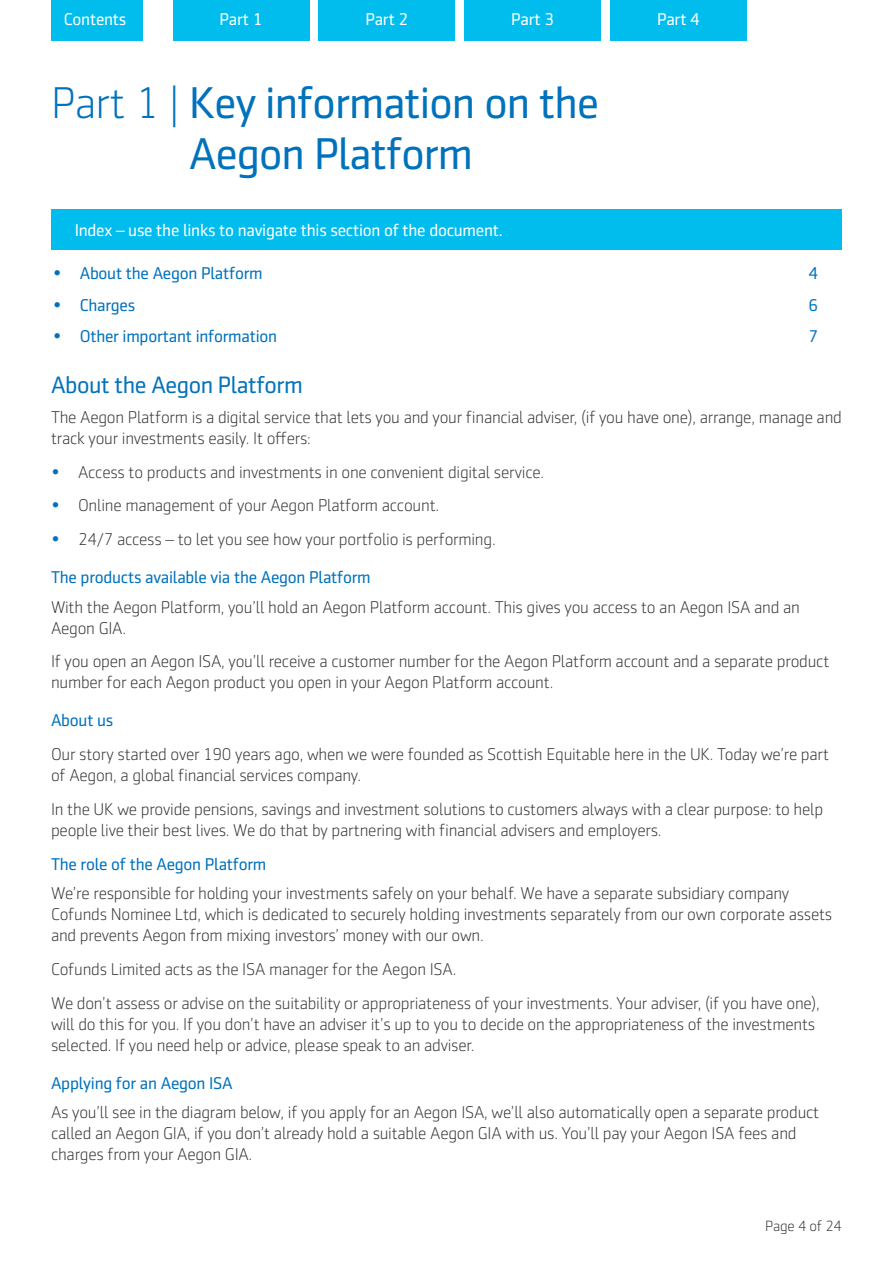
<style>
.page{position:relative;width:893px;height:1263px;background:#fff}
.page>*{position:absolute;margin:0;border:0;box-sizing:border-box;transform-origin:0 0}
.t1{font:45px/51px "Sentico Sans DT";letter-spacing:-.02em;color:#0072bc;text-align:center}
.t2{font:24px "Sentico Sans DT";letter-spacing:-.02em;color:#0072bc}
.t3{font:300 17.25px/21px "Sentico Sans DT";letter-spacing:-.015em;color:#373636}
.t4{font:300 17.25px/33.8px "Sentico Sans DT";letter-spacing:-.015em;color:#383839}
.t5{font:17.25px "Sentico Sans DT";letter-spacing:-.015em;color:#0072bc}
.t6{font:17.25px "Sentico Sans DT";letter-spacing:-.015em;color:#fff}
.t7{font:300 15px "Sentico Sans DT";letter-spacing:-.015em;color:#383839}
.s1{font-weight:300}
.s2{font-size:18px}
.s3{font-weight:400;font-size:18px;color:#0072bc}
.s4{color:#383839}
.s5{font-weight:400;color:#0072bc}
</style>
<div class="page">
<div style="left:173px;top:0;width:136px;height:40px;background:#00bdee"></div>
<div style="left:51px;top:0;width:91px;height:40px;background:#00bdee"></div>
<div style="left:319px;top:0;width:136px;height:40px;background:#00bdee"></div>
<div style="left:465px;top:0;width:136px;height:40px;background:#00bdee"></div>
<div style="left:610px;top:0;width:136px;height:40px;background:#00bdee"></div>
<div style="left:51px;top:209px;width:791px;height:41px;background:#00bdee"></div>
<p class="t6" style="left:64px;top:10px;width:64px">Contents</p>
<p class="t6" style="left:220px;top:10px;width:45px">Part 1</p>
<p class="t6" style="left:365px;top:10px;width:45px">Part 2</p>
<p class="t6" style="left:511px;top:10px;width:45px">Part 3</p>
<p class="t6" style="left:657px;top:10px;width:45px">Part 4</p>
<h1 class="t1" style="left:51px;top:77px;width:550px"><span class="s1">Part 1 |</span> Key information on the<br>Aegon Platform</h1>
<p class="t6" style="left:75px;top:220px;width:429px">Index – use the links to navigate this section of the document.</p>
<p class="t5" style="left:53px;top:264px;width:211px"><span class="s2">•</span> About the Aegon Platform</p>
<p class="t5" style="left:808px;top:264px;width:11px">4</p>
<p class="t5" style="left:53px;top:296px;width:84px"><span class="s2">•</span> Charges</p>
<p class="t5" style="left:808px;top:296px;width:11px">6</p>
<p class="t5" style="left:53px;top:327px;width:226px"><span class="s2">•</span> Other important information</p>
<p class="t5" style="left:808px;top:327px;width:11px">7</p>
<h2 class="t2" style="left:51px;top:372px;width:253px">About the Aegon Platform</h2>
<p class="t3" style="left:51px;top:407px;width:792px">The Aegon Platform is a digital service that lets you and your financial adviser, (if you have one), arrange, manage and track your investments easily. It offers:</p>
<p class="t4" style="left:51px;top:455px;width:495px"><span class="s3">•</span> Access to products and investments in one convenient digital service.</p>
<p class="t4" style="left:51px;top:489px;width:390px"><span class="s3">•</span> Online management of your Aegon Platform account.</p>
<p class="t4" style="left:51px;top:523px;width:446px"><span class="s3">•</span> 24/7 access – to let you see how your portfolio is performing.</p>
<p class="t5" style="left:51px;top:568px;width:321px">The products available via the Aegon Platform</p>
<p class="t3" style="left:51px;top:596px;width:750px">With the Aegon Platform, you’ll hold an Aegon Platform account. This gives you access to an Aegon ISA and an<br>Aegon GIA.</p>
<p class="t3" style="left:51px;top:651px;width:780px">If you open an Aegon ISA, you’ll receive a customer number for the Aegon Platform account and a separate product number for each Aegon product you open in your Aegon Platform account.</p>
<p class="t5" style="left:51px;top:711px;width:64px">About us</p>
<p class="t3" style="left:51px;top:744px;width:780px">Our story started over 190 years ago, when we were founded as Scottish Equitable here in the UK. Today we’re part of Aegon, a global financial services company.</p>
<p class="t3" style="left:51px;top:799px;width:774px">In the UK we provide pensions, savings and investment solutions to customers always with a clear purpose: to help people live their best lives. We do that by partnering with financial advisers and employers.</p>
<p class="t5" style="left:51px;top:854px;width:217px">The role of the Aegon Platform</p>
<p class="t3" style="left:51px;top:883px;width:783px">We’re responsible for holding your investments safely on your behalf. We have a separate subsidiary company<br><span class="s4">Cofunds Nominee Ltd, which is</span> dedicated to securely holding investments separately from our own corporate assets and prevents Aegon from mixing investors’ money with our own.</p>
<p class="t4" style="left:51px;top:952px;width:770px">Cofunds Limited acts as the ISA manager for the Aegon ISA.<br>We don’t assess or advise on the suitability or appropriateness of your investments. Your adviser, (if you have one),</p>
<p class="t4" style="left:51px;top:1014px;width:766px;line-height:21px">will do this for you. If you don’t have an adviser it’s up to you to decide on the appropriateness of the investments selected. If you need help or advice, please speak to an adviser.</p>
<p class="t3" style="left:51px;top:1068px;width:770px;line-height:29.5px"><span class="s5">Applying for an Aegon ISA<br></span><span class="s4">As</span> you’ll see in the diagram below, if you apply for <span class="s4">an Aegon ISA,</span> we’ll also automatically open a separate product</p>
<p class="t3" style="left:51px;top:1123px;width:747px">called an Aegon GIA, if you don’t already hold a suitable Aegon GIA with us. You’ll pay <span class="s4">your Aegon ISA fees</span> and charges from your Aegon GIA.</p>
<p class="t7" style="left:765px;top:1218px;width:78px">Page 4 of 24</p>
</div>
